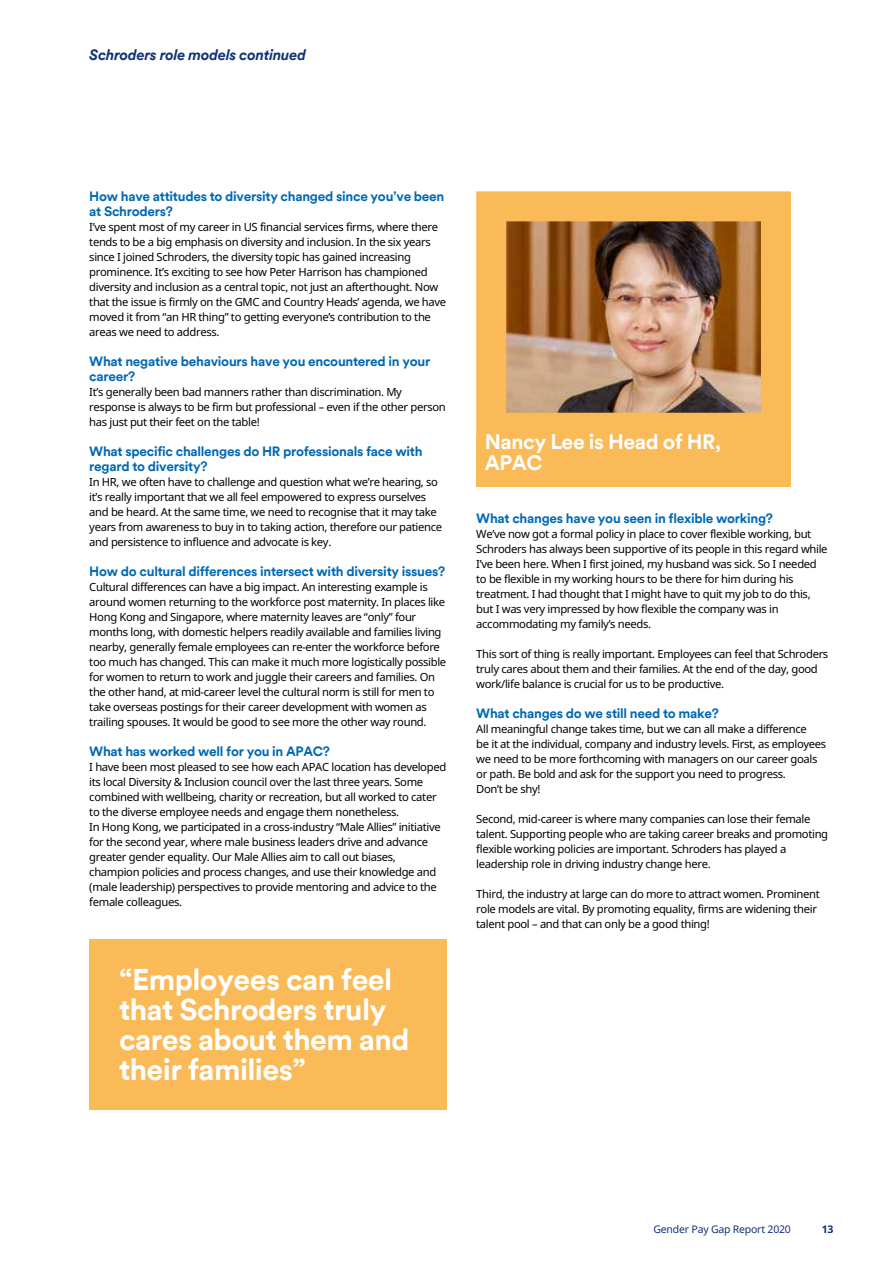
<style>
.page{position:relative;width:893px;height:1263px;background:#fff}
.page>*{position:absolute;margin:0;border:0;box-sizing:border-box;transform-origin:0 0}
.t1{font:700 30px/30px "Schroders Circular TT";letter-spacing:-.02em;color:#fff}
.t2{font:700 21px/21px "Schroders Circular TT";letter-spacing:-.02em;color:#fff}
.t3{font:italic 700 15px "Schroders Circular TT";letter-spacing:-.02em;color:#123274}
.t4{font:700 13.5px/15px "Schroders Circular TT";letter-spacing:-.02em;color:#0069b4}
.t5{font:11.25px/15px "Noto Sans";letter-spacing:-.03em;color:#000}
.t6{font:10.5px "Noto Sans";letter-spacing:-.02em;color:#123274}
.t7{font:700 10.5px "Noto Sans";color:#123274}
</style>
<div class="page">
<div style="left:89px;top:939px;width:357px;height:171px;background:#faba58"></div>
<img style="left:476px;top:191px;width:315px;height:243px">
<div style="left:476px;top:434px;width:315px;height:53px;background:#faba58"></div>
<h3 class="t3" style="left:89px;top:44px;width:218px">Schroders role models continued</h3>
<p class="t4" style="left:89px;top:188px;width:357px">How have attitudes to diversity changed since you’ve been at Schroders?</p>
<p class="t5" style="left:89px;top:219px;width:358px">I’ve spent most of my career in US financial services firms, where there tends to be a big emphasis on diversity and inclusion. In the six years since I joined Schroders, the diversity topic has gained increasing prominence. It’s exciting to see how Peter Harrison has championed diversity and inclusion as a central topic, not just an afterthought. Now that the issue is firmly on the GMC and Country Heads’ agenda, we have moved it from “an HR thing” to getting everyone’s contribution to the areas we need to address.</p>
<p class="t4" style="left:89px;top:353px;width:342px">What negative behaviours have you encountered in your career?</p>
<p class="t5" style="left:89px;top:384px;width:358px">It’s generally been bad manners rather than discrimination. My response is always to be firm but professional – even if the other person has just put their feet on the table!</p>
<p class="t4" style="left:89px;top:443px;width:335px">What specific challenges do HR professionals face with regard to diversity?</p>
<p class="t5" style="left:89px;top:474px;width:354px">In HR, we often have to challenge and question what we’re hearing, so it’s really important that we all feel empowered to express ourselves and be heard. At the same time, we need to recognise that it may take years from awareness to buy in to taking action, therefore our patience and persistence to influence and advocate is key.</p>
<p class="t4" style="left:89px;top:563px;width:358px">How do cultural differences intersect with diversity issues?</p>
<p class="t5" style="left:89px;top:579px;width:359px">Cultural differences can have a big impact. An interesting example is around women returning to the workforce post maternity. In places like Hong Kong and Singapore, where maternity leaves are “only” four months long, with domestic helpers readily available and families living nearby, generally female employees can re-enter the workforce before too much has changed. This can make it much more logistically possible for women to return to work and juggle their careers and families. On the other hand, at mid-career level the cultural norm is still for men to take overseas postings for their career development with women as trailing spouses. It would be good to see more the other way round.</p>
<p class="t4" style="left:89px;top:743px;width:242px">What has worked well for you in APAC?</p>
<p class="t5" style="left:89px;top:759px;width:358px">I have been most pleased to see how each APAC location has developed its local Diversity &amp; Inclusion council over the last three years. Some combined with wellbeing, charity or recreation, but all worked to cater to the diverse employee needs and engage them nonetheless.<br>In Hong Kong, we participated in a cross-industry “Male Allies” initiative for the second year, where male business leaders drive and advance greater gender equality. Our Male Allies aim to call out biases, champion policies and process changes, and use their knowledge and (male leadership) perspectives to provide mentoring and advice to the female colleagues.</p>
<h1 class="t1" style="left:119px;top:963px;width:292px">“Employees can feel that Schroders truly cares about them and their families”</h1>
<h2 class="t2" style="left:485px;top:430px;width:238px">Nancy Lee is Head of HR,<br>APAC</h2>
<p class="t4" style="left:476px;top:510px;width:298px">What changes have you seen in flexible working?</p>
<p class="t5" style="left:476px;top:526px;width:353px">We’ve now got a formal policy in place to cover flexible working, but Schroders has always been supportive of its people in this regard while I’ve been here. When I first joined, my husband was sick. So I needed to be flexible in my working hours to be there for him during his treatment. I had thought that I might have to quit my job to do this, but I was very impressed by how flexible the company was in accommodating my family’s needs.</p>
<p class="t5" style="left:476px;top:646px;width:354px">This sort of thing is really important. Employees can feel that Schroders truly cares about them and their families. At the end of the day, good work/life balance is crucial for us to be productive.</p>
<p class="t4" style="left:476px;top:705px;width:244px">What changes do we still need to make?</p>
<p class="t5" style="left:476px;top:721px;width:352px">All meaningful change takes time, but we can all make a difference<br>be it at the individual, company and industry levels. First, as employees we need to be more forthcoming with managers on our career goals or path. Be bold and ask for the support you need to progress.<br>Don’t be shy!</p>
<p class="t5" style="left:476px;top:811px;width:353px">Second, mid-career is where many companies can lose their female talent. Supporting people who are taking career breaks and promoting flexible working policies are important. Schroders has played a leadership role in driving industry change here.</p>
<p class="t5" style="left:476px;top:886px;width:345px">Third, the industry at large can do more to attract women. Prominent role models are vital. By promoting equality, firms are widening their talent pool – and that can only be a good thing!</p>
<p class="t6" style="left:653px;top:1222px;width:139px">Gender Pay Gap Report 2020</p>
<p class="t7" style="left:822px;top:1222px;width:13px">13</p>
</div>
